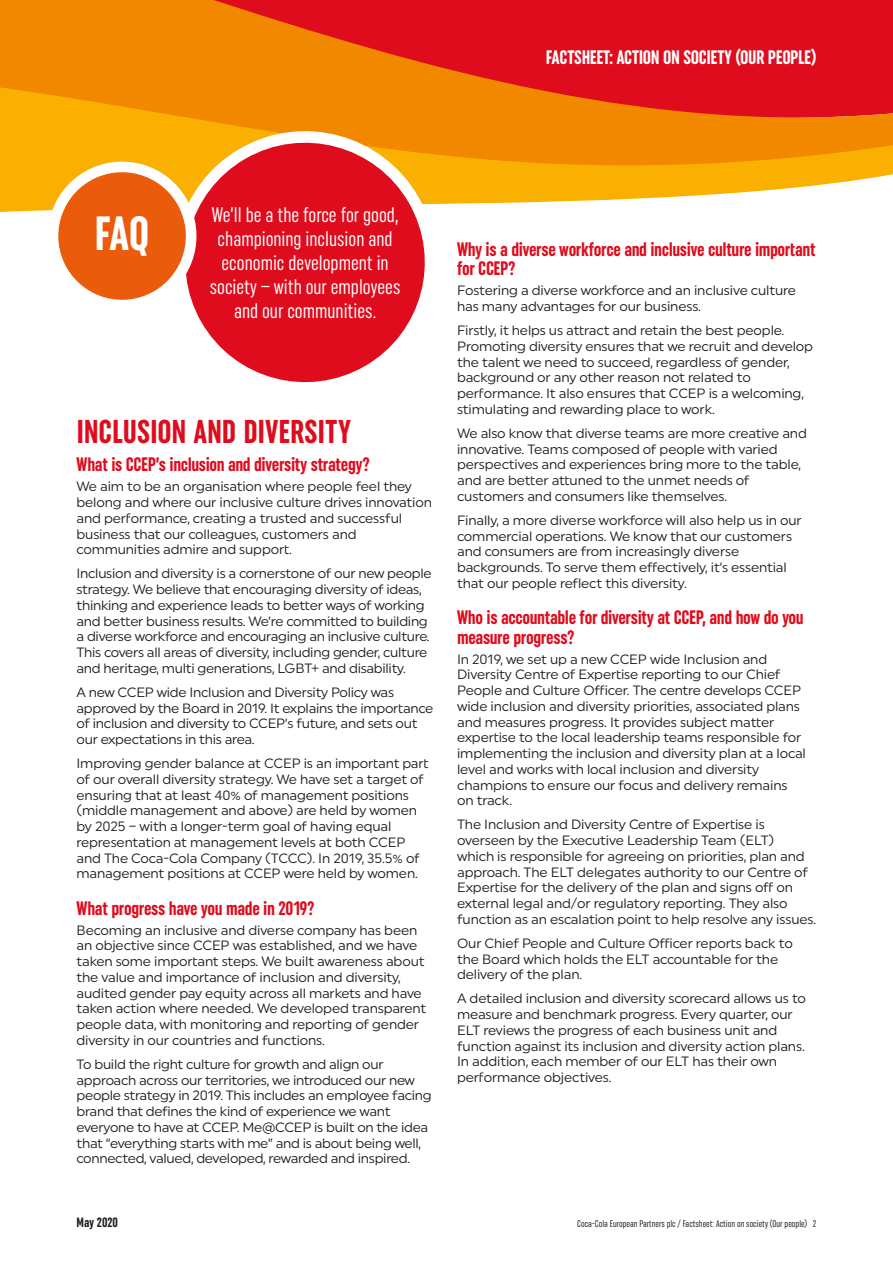
<style>
.page{position:relative;width:893px;height:1263px;background:#fff}
.page>*{position:absolute;margin:0;border:0;box-sizing:border-box;transform-origin:0 0}
.Page___Heading_1{font:700 extra-condensed 48px "Uniform";color:#fff}
.Body_-_Heading_1{font:700 extra-condensed 33px "Uniform";color:#de0c1d}
.Intro{font:extra-condensed 21px/24px "Uniform";color:#fff;text-align:center}
.Body___Heading_2{font:700 extra-condensed 19.5px/19.5px "Uniform";letter-spacing:-.02em;color:#de0c1d}
.t1{font:700 extra-condensed 19.5px "Uniform";letter-spacing:-.02em;color:#fff}
.Body___Copy{font:13.5px/15.8px "Uniform";letter-spacing:-.01em;color:#1d1d1b}
.t2{font:700 extra-condensed 13.5px "Uniform";color:#1d1d1b}
.t3{font:extra-condensed 9.75px "Uniform";color:#1d1d1b}
</style>
<div class="page">
<svg style="left:0;top:0;width:893px;height:212px;background:#ec6917"></svg>
<svg style="left:156px;top:112px;width:298px;height:100px;background:#f39404"></svg>
<svg style="left:168px;top:126px;width:274px;height:257px;fill:#de0c1d"></svg>
<svg style="left:37px;top:151px;width:170px;height:170px"></svg>
<h3 class="t1" style="left:546px;top:46px;width:272px">FACTSHEET: ACTION ON SOCIETY (OUR PEOPLE)</h3>
<p class="Page___Heading_1" style="left:95px;top:206px;width:57px">FAQ</p>
<p class="Intro" style="left:210px;top:203px;width:192px">We’ll be a the force for good, championing inclusion and economic development in society – with our employees and our communities.</p>
<p class="Body_-_Heading_1" style="left:77px;top:413px;width:276px">INCLUSION AND DIVERSITY</p>
<p class="Body___Heading_2" style="left:77px;top:455px;width:295px">What is CCEP’s inclusion and diversity strategy?</p>
<p class="Body___Copy" style="left:77px;top:478px;width:357px">We aim to be an organisation where people feel they belong and where our inclusive culture drives innovation and performance, creating a trusted and successful business that our colleagues, customers and communities admire and support.</p>
<p class="Body___Copy" style="left:77px;top:565px;width:357px">Inclusion and diversity is a cornerstone of our new people strategy. We believe that encouraging diversity of ideas, thinking and experience leads to better ways of working and better business results. We’re committed to building a diverse workforce and encouraging an inclusive culture.<br>This covers all areas of diversity, including gender, culture and heritage, multi generations, LGBT+ and disability.</p>
<p class="Body___Copy" style="left:77px;top:684px;width:358px">A new CCEP wide Inclusion and Diversity Policy was approved by the Board in 2019. It explains the importance of inclusion and diversity to CCEP’s future, and sets out our expectations in this area.</p>
<p class="Body___Copy" style="left:77px;top:755px;width:354px">Improving gender balance at CCEP is an important part of our overall diversity strategy. We have set a target of ensuring that at least 40% of management positions (middle management and above) are held by women by 2025 – with a longer-term goal of having equal representation at management levels at both CCEP and The Coca-Cola Company (TCCC). In 2019, 35.5% of management positions at CCEP were held by women.</p>
<p class="Body___Heading_2" style="left:77px;top:898px;width:240px">What progress have you made in 2019?</p>
<p class="Body___Copy" style="left:77px;top:922px;width:351px">Becoming an inclusive and diverse company has been an objective since CCEP was established, and we have taken some important steps. We built awareness about the value and importance of inclusion and diversity, audited gender pay equity across all markets and have taken action where needed. We developed transparent people data, with monitoring and reporting of gender diversity in our countries and functions.</p>
<p class="Body___Copy" style="left:77px;top:1056px;width:357px">To build the right culture for growth and align our approach across our territories, we introduced our new people strategy in 2019. This includes an employee facing brand that defines the kind of experience we want everyone to have at CCEP. Me@CCEP is built on the idea that “everything starts with me” and is about being well, connected, valued, developed, rewarded and inspired.</p>
<p class="t2" style="left:77px;top:1215px;width:43px">May 2020</p>
<p class="Body___Heading_2" style="left:457px;top:239px;width:360px">Why is a diverse workforce and inclusive culture important for CCEP?</p>
<p class="Body___Copy" style="left:457px;top:282px;width:340px">Fostering a diverse workforce and an inclusive culture has many advantages for our business.</p>
<p class="Body___Copy" style="left:457px;top:322px;width:357px">Firstly, it helps us attract and retain the best people.<br>Promoting diversity ensures that we recruit and develop the talent we need to succeed, regardless of gender, background or any other reason not related to performance. It also ensures that CCEP is a welcoming, stimulating and rewarding place to work.</p>
<p class="Body___Copy" style="left:457px;top:425px;width:351px">We also know that diverse teams are more creative and innovative. Teams composed of people with varied perspectives and experiences bring more to the table, and are better attuned to the unmet needs of customers and consumers like themselves.</p>
<p class="Body___Copy" style="left:457px;top:512px;width:346px">Finally, a more diverse workforce will also help us in our commercial operations. We know that our customers and consumers are from increasingly diverse backgrounds. To serve them effectively, it’s essential that our people reflect this diversity.</p>
<p class="Body___Heading_2" style="left:457px;top:607px;width:348px">Who is accountable for diversity at CCEP, and how do you measure progress?</p>
<p class="Body___Copy" style="left:457px;top:651px;width:350px">In 2019, we set up a new CCEP wide Inclusion and Diversity Centre of Expertise reporting to our Chief People and Culture Officer. The centre develops CCEP wide inclusion and diversity priorities, associated plans and measures progress. It provides subject matter expertise to the local leadership teams responsible for implementing the inclusion and diversity plan at a local level and works with local inclusion and diversity champions to ensure our focus and delivery remains on track.</p>
<p class="Body___Copy" style="left:457px;top:816px;width:361px">The Inclusion and Diversity Centre of Expertise is overseen by the Executive Leadership Team (ELT)<br>which is responsible for agreeing on priorities, plan and approach. The ELT delegates authority to our Centre of Expertise for the delivery of the plan and signs off on external legal and/or regulatory reporting. They also function as an escalation point to help resolve any issues.</p>
<p class="Body___Copy" style="left:457px;top:935px;width:337px">Our Chief People and Culture Officer reports back to the Board which holds the ELT accountable for the delivery of the plan.</p>
<p class="Body___Copy" style="left:457px;top:990px;width:350px">A detailed inclusion and diversity scorecard allows us to measure and benchmark progress. Every quarter, our ELT reviews the progress of each business unit and function against its inclusion and diversity action plans.<br>In addition, each member of our ELT has their own performance objectives.</p>
<p class="t3" style="left:577px;top:1218px;width:241px">Coca-Cola European Partners plc / Factsheet: Action on society (Our people) 2</p>
</div>
